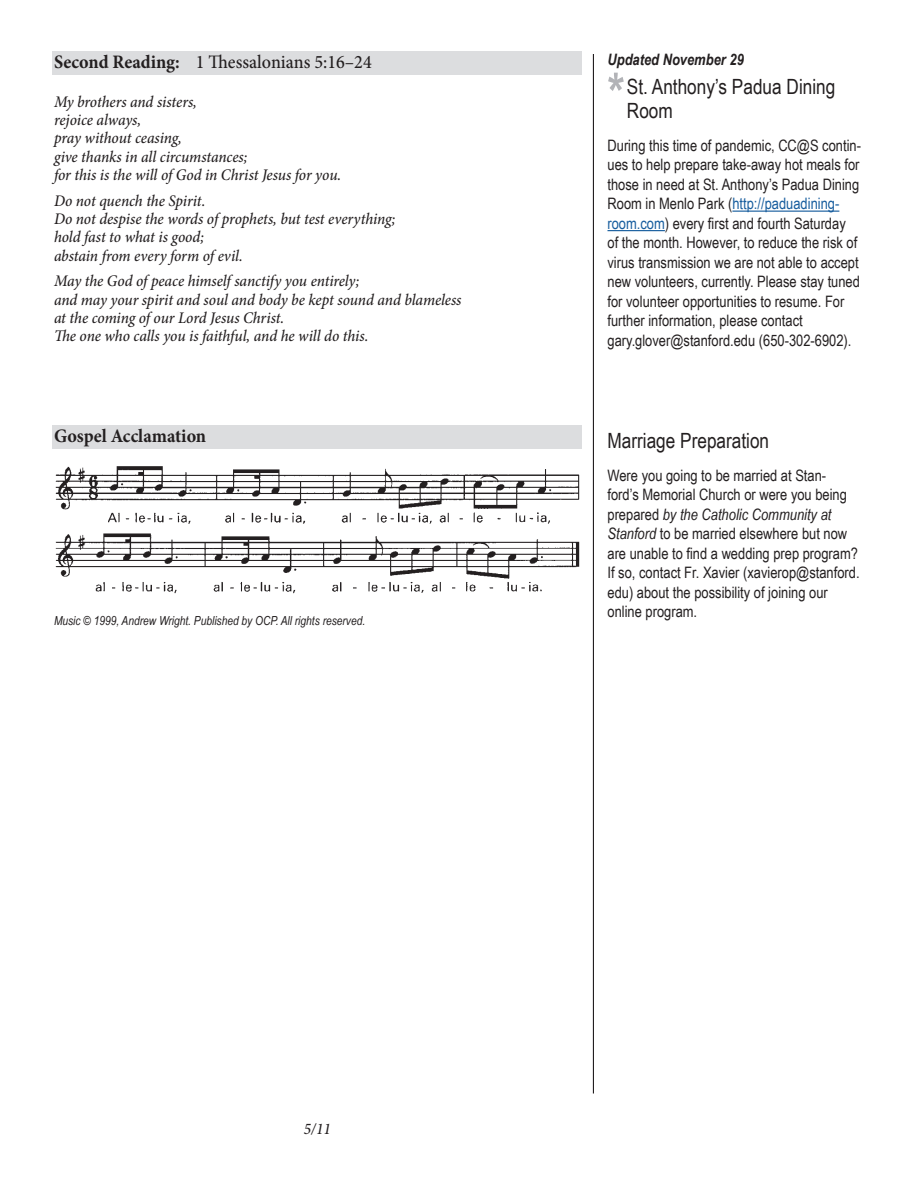
<style>
.page{position:relative;width:918px;height:1188px;background:#fff}
.page>*{position:absolute;margin:0;border:0;box-sizing:border-box;transform-origin:0 0}
.t1{font:700 54px "Arial Narrow";color:#b2b3b7}
.announcement_label{font:21px/24px "Arial Narrow";color:#231f20}
.Music_Label{font:500 19.05px "Minion Pro";color:#231f20;scale:.95 1}
.Music_Label-2{font:700 19.05px "Minion Pro";letter-spacing:.005em;color:#231f20;scale:.95 1}
.reading_summary{font:italic 500 16.2px/18.5px "Minion Pro";letter-spacing:-.01em;color:#231f20;scale:.95 1}
.announcement_text{font:15.75px/19.5px "Arial Narrow";color:#231f20}
.announcement_highlig{font:italic 700 15.75px "Arial Narrow";color:#231f20}
.music_credit{font:italic 12.45px "Arial Narrow";color:#231f20}
.s1{font-weight:700}
.s2{color:#175d9e}
.s3{font-style:italic}
</style>
<div class="page">
<hr style="left:593px;top:54px;width:1px;height:1040px;background:#231f20">
<hr style="left:732px;top:211px;width:107px;height:1px;background:#175d9e">
<hr style="left:608px;top:230px;width:57px;height:1px;background:#175d9e">
<div style="left:52px;top:51px;width:530px;height:24px;background:#dcdddf"></div>
<div style="left:52px;top:425px;width:530px;height:24px;background:#dcdddf"></div>
<img style="left:55px;top:466px;width:525px;height:128px">
<p class="Music_Label" style="left:54px;top:49px;width:336px"><span class="s1">Second Reading:</span> 1 Thessalonians 5:16–24</p>
<p class="reading_summary" style="left:54px;top:92px;width:304px">My brothers and sisters,<br>rejoice always,<br>pray without ceasing,<br>give thanks in all circumstances;<br>for this is the will of God in Christ Jesus for you.</p>
<p class="reading_summary" style="left:54px;top:191px;width:361px">Do not quench the Spirit.<br>Do not despise the words of prophets, but test everything; hold fast to what is good;<br>abstain from every form of evil.</p>
<p class="reading_summary" style="left:54px;top:272px;width:430px">May the God of peace himself sanctify you entirely;<br>and may your spirit and soul and body be kept sound and blameless at the coming of our Lord Jesus Christ.<br>The one who calls you is faithful, and he will do this.</p>
<p class="Music_Label-2" style="left:54px;top:422px;width:162px">Gospel Acclamation</p>
<p class="music_credit" style="left:54px;top:612px;width:313px">Music © 1999, Andrew Wright. Published by OCP. All rights reserved.</p>
<p class="announcement_highlig" style="left:608px;top:48px;width:138px">Updated November 29</p>
<p class="t1" style="left:608px;top:52px;width:19px">*</p>
<p class="announcement_label" style="left:627px;top:74px;width:210px">St. Anthony’s Padua Dining<br>Room</p>
<p class="announcement_text" style="left:608px;top:135px;width:255px">During this time of pandemic, CC@S contin&shy;ues to help prepare take-away hot meals for those in need at St. Anthony’s Padua Dining Room in Menlo Park (<span class="s2">http://paduadining&shy;room.com</span>) every first and fourth Saturday<br>of the month. However, to reduce the risk of virus transmission we are not able to accept new volunteers, currently. Please stay tuned for volunteer opportunities to resume. For further information, please contact gary.glover@stanford.edu (650-302-6902).</p>
<p class="announcement_label" style="left:608px;top:427px;width:163px">Marriage Preparation</p>
<p class="announcement_text" style="left:608px;top:465px;width:254px">Were you going to be married at Stan&shy;ford’s Memorial Church or were you being prepared <span class="s3">by the Catholic Community at Stanford</span> to be married elsewhere but now are unable to find a wedding prep program?<br>If so, contact Fr. Xavier (xavierop@stanford. edu) about the possibility of joining our online program.</p>
<p class="reading_summary" style="left:304px;top:1120px;width:30px">5/11</p>
</div>
